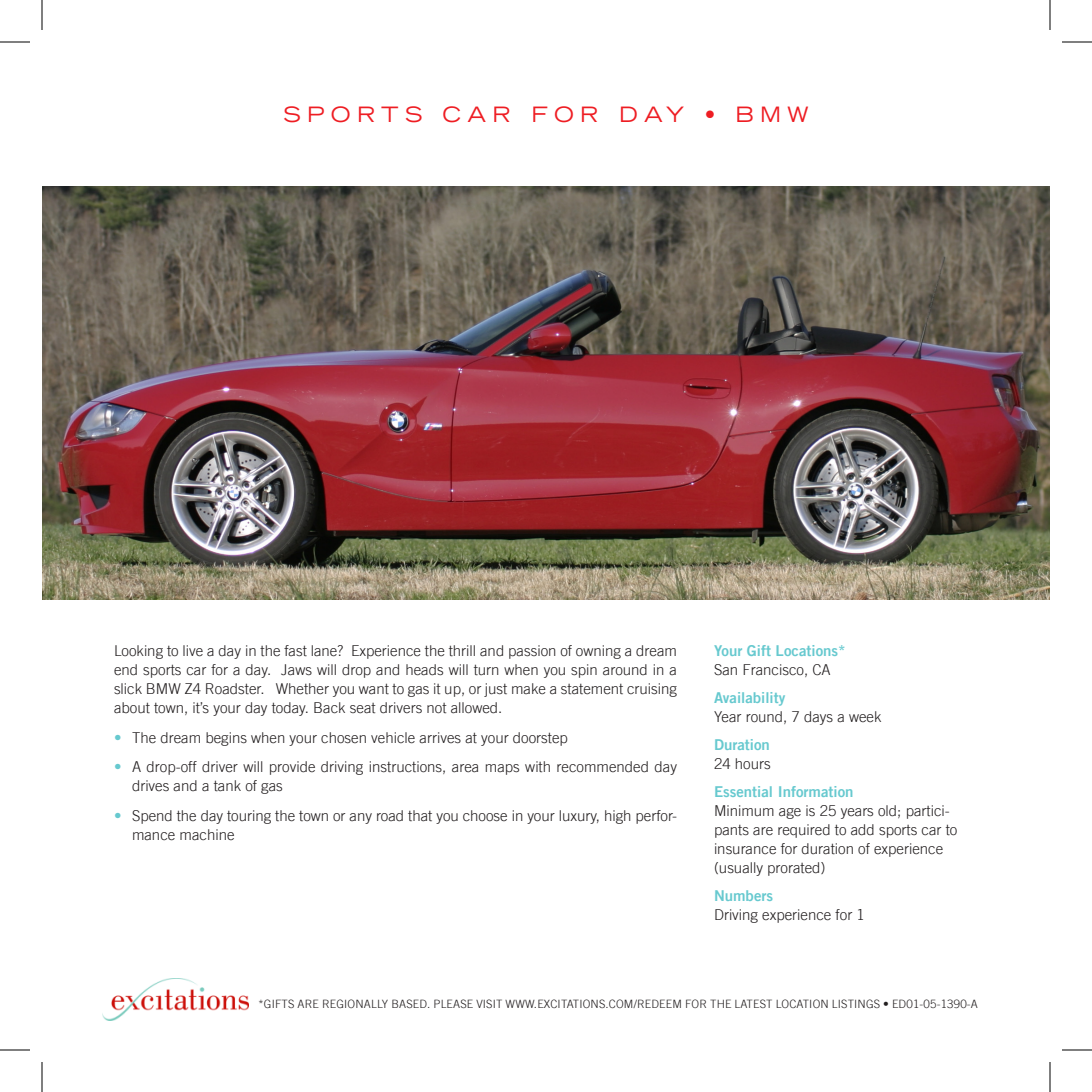
<style>
.page{position:relative;width:1092px;height:1092px;background:#fff}
.page>*{position:absolute;margin:0;border:0;box-sizing:border-box;transform-origin:0 0}
.Head{font:expanded 21px "Trade Gothic LT";letter-spacing:.3em;color:#ee1d23}
.t1{font:300 15px/19px "Trade Gothic LT";color:#231f20}
.t2{font:15px/19px "Trade Gothic LT Bold Two";color:#67c9cf}
.t3{font:300 15px/29.8px "Trade Gothic LT";color:#67c9cf}
.t4{font:300 11.6px "Trade Gothic LT";letter-spacing:.015em;color:#231f20}
.s1{font-family:"Trade Gothic LT";font-weight:300;color:#231f20}
.s2{font-family:"Trade Gothic LT Bold Two";font-weight:400;color:#67c9cf}
</style>
<div class="page">
<img style="left:102px;top:978px;width:147px;height:42px">
<img style="left:42px;top:186px;width:1008px;height:414px">
<hr style="left:0;top:42px;width:30px;height:1px;background:#000">
<hr style="left:1062px;top:42px;width:30px;height:1px;background:#000">
<hr style="left:0;top:1050px;width:30px;height:1px;background:#000">
<hr style="left:1062px;top:1050px;width:30px;height:1px;background:#000">
<hr style="left:42px;top:0;width:1px;height:30px;background:#000">
<hr style="left:42px;top:1062px;width:1px;height:30px;background:#000">
<hr style="left:1050px;top:0;width:1px;height:30px;background:#000">
<hr style="left:1050px;top:1062px;width:1px;height:30px;background:#000">
<p class="Head" style="left:283px;top:100px;width:527px">SPORTS CAR FOR DAY • BMW</p>
<p class="t1" style="left:114px;top:641px;width:565px;text-align:justify">Looking to live a day in the fast lane? Experience the thrill and passion of owning a dream end sports car for a day. Jaws will drop and heads will turn when you spin around in a slick BMW Z4 Roadster. Whether you want to gas it up, or just make a statement cruising about town, it’s your day today. Back seat drivers not allowed.</p>
<p class="t1" style="left:132px;top:728px;width:437px">The dream begins when your chosen vehicle arrives at your doorstep</p>
<p class="t1" style="left:132px;top:757px;width:547px">A drop-off driver will provide driving instructions, area maps with recommended day drives and a tank of gas</p>
<p class="t1" style="left:132px;top:806px;width:547px">Spend the day touring the town or any road that you choose in your luxury, high perfor&shy;mance machine</p>
<p class="t3" style="left:114px;top:722px;width:9px">• •</p>
<p class="t3" style="left:114px;top:801px;width:9px">•</p>
<p class="t2" style="left:714px;top:641px;width:133px">Your Gift Locations*<br><span class="s1">San Francisco, CA</span></p>
<p class="t1" style="left:714px;top:688px;width:169px"><span class="s2">Availability<br></span>Year round, 7 days a week</p>
<p class="t2" style="left:714px;top:735px;width:58px">Duration<br><span class="s1">24 hours</span></p>
<p class="t1" style="left:714px;top:782px;width:245px"><span class="s2">Essential Information<br></span>Minimum age is 25 years old; partici&shy;pants are required to add sports car to insurance for duration of experience (usually prorated)</p>
<p class="t1" style="left:714px;top:886px;width:152px"><span class="s2">Numbers<br></span>Driving experience for 1</p>
<p class="t4" style="left:258px;top:997px;width:25px">*Gifts</p>
<p class="t4" style="left:298px;top:997px;width:8px">are</p>
<p class="t4" style="left:322px;top:997px;width:8px">reg</p>
<p class="t4" style="left:344px;top:997px;width:27px">ionally</p>
<p class="t4" style="left:391px;top:997px;width:8px">based</p>
<p class="t4" style="left:427px;top:997px;width:21px">. Please</p>
<p class="t4" style="left:476px;top:997px;width:40px">visit www</p>
<p class="t4" style="left:534px;top:997px;width:208px">.excitations.com/REDEEM for the latest</p>
<p class="t4" style="left:776px;top:997px;width:204px">location listings • ED01-05-1390-A</p>
</div>
